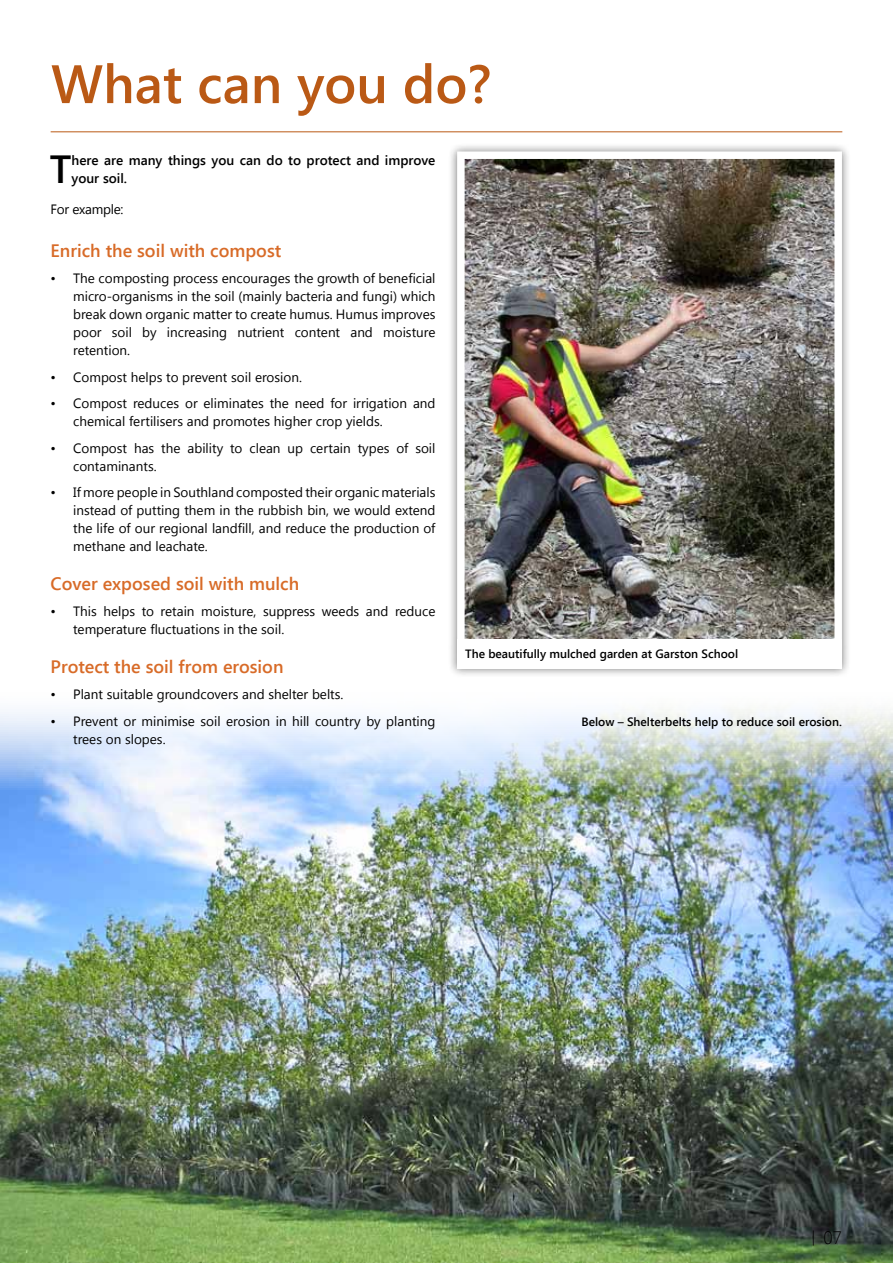
<style>
.page{position:relative;width:893px;height:1263px;background:#fff}
.page>*{position:absolute;margin:0;border:0;box-sizing:border-box;transform-origin:0 0}
.t1{font:600 54px "Segoe UI";color:#ba5915}
.t2{font:600 39.15px "Segoe UI";color:#000}
.t3{font:600 18px "Segoe UI";color:#d86b28}
.t4{font:300 18px "Segoe UI";color:#000}
.t5{font:13.5px/18px "Segoe UI";color:#000}
.t6{font:600 13.5px/18px "Segoe UI";color:#000}
.t7{font:13.5px "Segoe UI";letter-spacing:-.02em;color:#000}
.t8{font:600 12px "Segoe UI";color:#000}
.s1{font-size:15px}
</style>
<div class="page">
<img style="left:0;top:709px;width:893px;height:554px">
<hr style="left:51px;top:131px;width:791px;height:1px;background:#ba5915">
<div style="left:448px;top:142px;width:403px;height:536px;background:#000;opacity:.5"></div>
<img style="left:466px;top:160px;width:367px;height:479px">
<div style="left:457px;top:151px;width:385px;height:503px;border:8px solid #fff"></div>
<div style="left:457px;top:639px;width:385px;height:30px;background:#fff"></div>
<h1 class="t1" style="left:51px;top:46px;width:442px">What can you do?</h1>
<h2 class="t2" style="left:50px;top:142px;width:23px">T</h2>
<p class="t6" style="left:72px;top:151px;width:365px">here are many things you can do to protect and improve your soil.</p>
<p class="t7" style="left:51px;top:200px;width:74px">For example:</p>
<h3 class="t3" style="left:51px;top:238px;width:232px">Enrich the soil with compost</h3>
<p class="t5" style="left:73px;top:269px;width:364px;text-align:justify;text-indent:-23px">• The composting process encourages the growth of beneficial micro-organisms in the soil (mainly bacteria and fungi) which break down organic matter to create humus. Humus improves poor soil by increasing nutrient content and moisture retention.</p>
<p class="t5" style="left:51px;top:367px;width:253px">• Compost helps to prevent soil erosion.</p>
<p class="t5" style="left:73px;top:394px;width:364px;text-indent:-23px">• Compost reduces or eliminates the need for irrigation and chemical fertilisers and promotes higher crop yields.</p>
<p class="t5" style="left:73px;top:438px;width:364px;text-indent:-23px">• Compost has the ability to clean up certain types of soil contaminants.</p>
<p class="t5" style="left:73px;top:483px;width:364px;text-align:justify;text-indent:-23px">• If more people in Southland composted their organic materials instead of putting them in the rubbish bin, we would extend the life of our regional landfill, and reduce the production of methane and leachate.</p>
<h3 class="t3" style="left:51px;top:571px;width:250px">Cover exposed soil with mulch</h3>
<p class="t5" style="left:73px;top:602px;width:364px;text-indent:-23px">• This helps to retain moisture, suppress weeds and reduce temperature fluctuations in the soil.</p>
<h3 class="t3" style="left:51px;top:654px;width:234px">Protect the soil from erosion</h3>
<p class="t5" style="left:51px;top:685px;width:294px">• Plant suitable groundcovers and shelter belts.</p>
<p class="t5" style="left:73px;top:711px;width:364px;text-indent:-23px">• Prevent or minimise soil erosion in hill country by planting trees on slopes.</p>
<p class="t8" style="left:581px;top:714px;width:262px">Below – Shelterbelts help to reduce soil erosion.</p>
<p class="t8" style="left:465px;top:645px;width:275px">The beautifully mulched garden at Garston School</p>
<h3 class="t4" style="left:812px;top:1225px;width:32px"><span class="s1">|</span> 07</h3>
</div>
